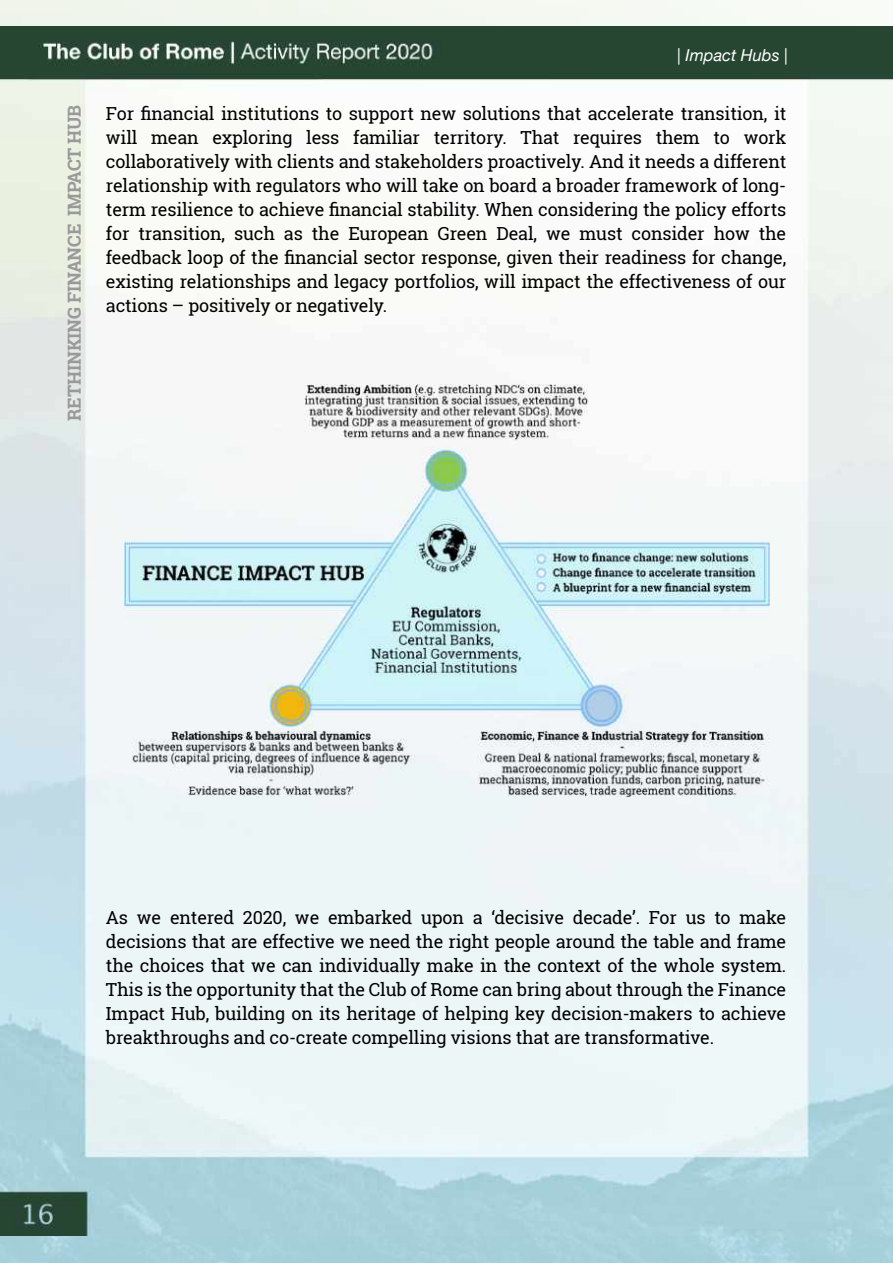
<style>
.page{position:relative;width:893px;height:1263px;background:#fff}
.page>*{position:absolute;margin:0;border:0;box-sizing:border-box;transform-origin:0 0}
.t1{font:18px/24px "Roboto Slab";letter-spacing:-.01em;color:#000;text-align:justify}
.t2{font:700 18px "Roboto Slab";letter-spacing:-.01em;color:#999}
.t3{font:italic 16.5px "Helvetica Neue";color:#fff}
</style>
<div class="page">
<img style="left:0;top:0;width:893px;height:1263px">
<img style="left:0;top:27px;width:893px;height:1209px">
<img style="left:125px;top:385px;width:645px;height:411px">
<p class="t2" style="left:62px;top:421px;width:317px;rotate:-90deg">RETHINKING FINANCE IMPACT HUB</p>
<p class="t3" style="left:677px;top:45px;width:112px">| Impact Hubs |</p>
<p class="t1" style="left:106px;top:101px;width:682px">For financial institutions to support new solutions that accelerate transition, it will mean exploring less familiar territory. That requires them to work collaboratively with clients and stakeholders proactively. And it needs a different relationship with regulators who will take on board a broader framework of long&shy;term resilience to achieve financial stability. When considering the policy efforts for transition, such as the European Green Deal, we must consider how the feedback loop of the financial sector response, given their readiness for change, existing relationships and legacy portfolios, will impact the effectiveness of our actions – positively or negatively.</p>
<p class="t1" style="left:106px;top:905px;width:682px">As we entered 2020, we embarked upon a ‘decisive decade’. For us to make decisions that are effective we need the right people around the table and frame the choices that we can individually make in the context of the whole system.<br>This is the opportunity that the Club of Rome can bring about through the Finance Impact Hub, building on its heritage of helping key decision-makers to achieve breakthroughs and co-create compelling visions that are transformative.</p>
</div>
